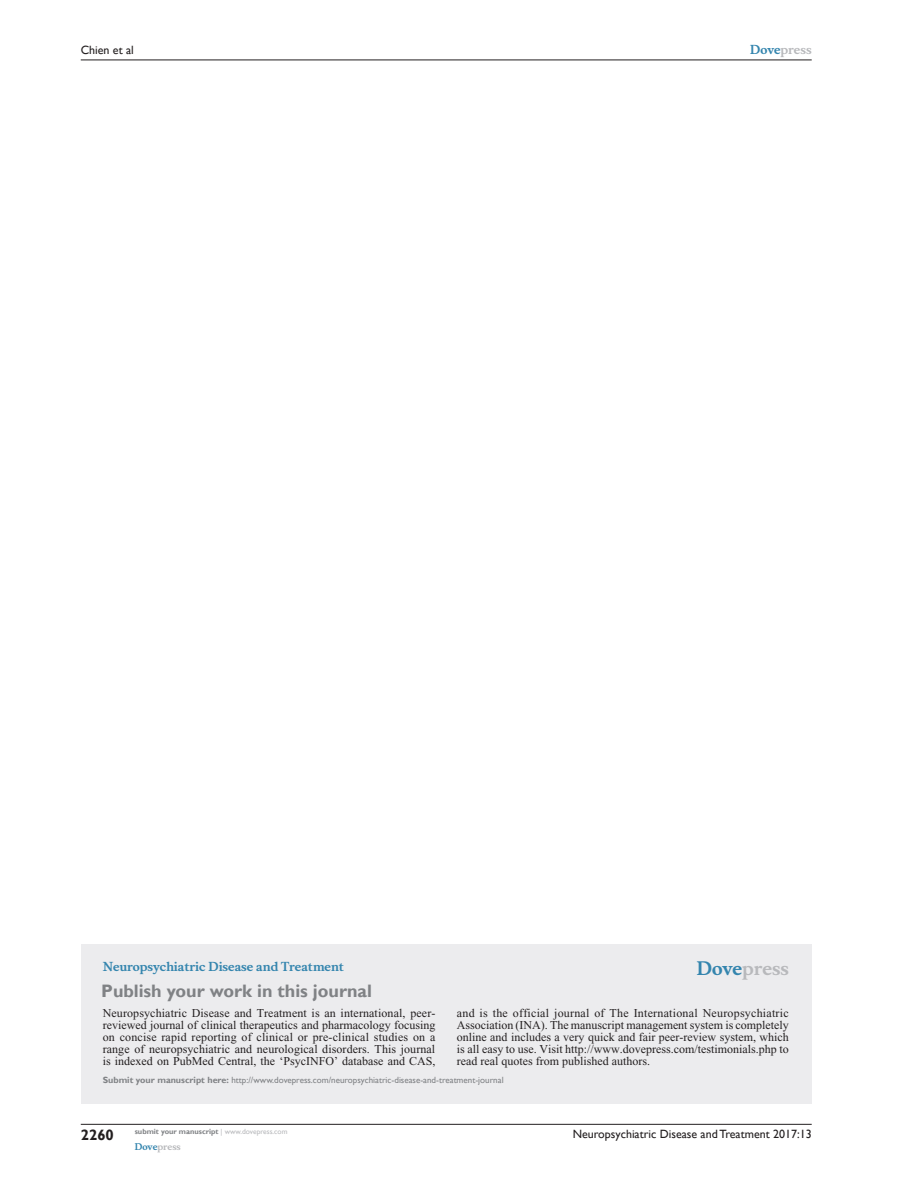
<style>
.page{position:relative;width:918px;height:1188px;background:#fff}
.page>*{position:absolute;margin:0;border:0;box-sizing:border-box;transform-origin:0 0}
.PromBx-H1{font:700 18px "Gill Sans";color:#808285}
.PromBx-Brand{font:700 18px "Musee";color:#b8b9bc}
.t1{font:700 15px "Gill Sans";color:#231f20}
.PromBx-Tx{font:12px/12px "Times New Roman";color:#231f20;text-align:justify}
.t2{font:12px "Gill Sans";color:#231f20}
.PromBx-JrnlName{font:700 12px "Musee";color:#3485ae}
.t3{font:700 12px "Musee";color:#b8b9bc}
.PromBx-SubmitMssWebA{font:9px "Gill Sans";color:#808285}
.t4{font:700 9px "Musee";color:#b8b9bc}
.t5{font:700 7.5px "Gill Sans";color:#808285}
.s1{color:#3485ae}
.s2{font-weight:700}
.s3{font-weight:400;color:#b8b9bc}
</style>
<div class="page">
<div style="left:81px;top:944px;width:731px;height:159px;background:#ececee"></div>
<hr style="left:81px;top:1124px;width:731px;height:1px;background:#231f20">
<hr style="left:81px;top:60px;width:731px;height:1px;background:#231f20">
<p class="t2" style="left:81px;top:43px;width:55px">Chien et al</p>
<p class="t3" style="left:750px;top:43px;width:63px"><span class="s1">Dove</span>press</p>
<p class="PromBx-JrnlName" style="left:103px;top:959px;width:243px">Neuropsychiatric Disease and Treatment</p>
<p class="PromBx-H1" style="left:101px;top:980px;width:272px">Publish your work in this journal</p>
<p class="PromBx-Brand" style="left:697px;top:958px;width:94px"><span class="s1">Dove</span>press</p>
<p class="PromBx-Tx" style="left:103px;top:1007px;width:334px">Neuropsychiatric Disease and Treatment is an international, peer&shy;reviewed journal of clinical therapeutics and pharmacology focusing on concise rapid reporting of clinical or pre-clinical studies on a range of neuropsychiatric and neurological disorders. This journal is indexed on PubMed Central, the ‘PsycINFO’ database and CAS,</p>
<p class="PromBx-Tx" style="left:457px;top:1007px;width:333px">and is the official journal of The International Neuropsychiatric Association (INA). The manuscript management system is completely online and includes a very quick and fair peer-review system, which is all easy to use. Visit http://www.dovepress.com/testimonials.php to read real quotes from published authors.</p>
<p class="PromBx-SubmitMssWebA" style="left:103px;top:1075px;width:402px"><span class="s2">Submit your manuscript here:</span> http://www.dovepress.com/neuropsychiatric-disease-and-treatment-journal</p>
<p class="t1" style="left:81px;top:1126px;width:35px">2260</p>
<p class="t5" style="left:135px;top:1127px;width:154px">submit your manuscript <span class="s3">| www.dovepress.com</span></p>
<p class="t4" style="left:135px;top:1141px;width:48px"><span class="s1">Dove</span>press</p>
<p class="t2" style="left:573px;top:1127px;width:241px">Neuropsychiatric Disease and Treatment 2017:13</p>
</div>
